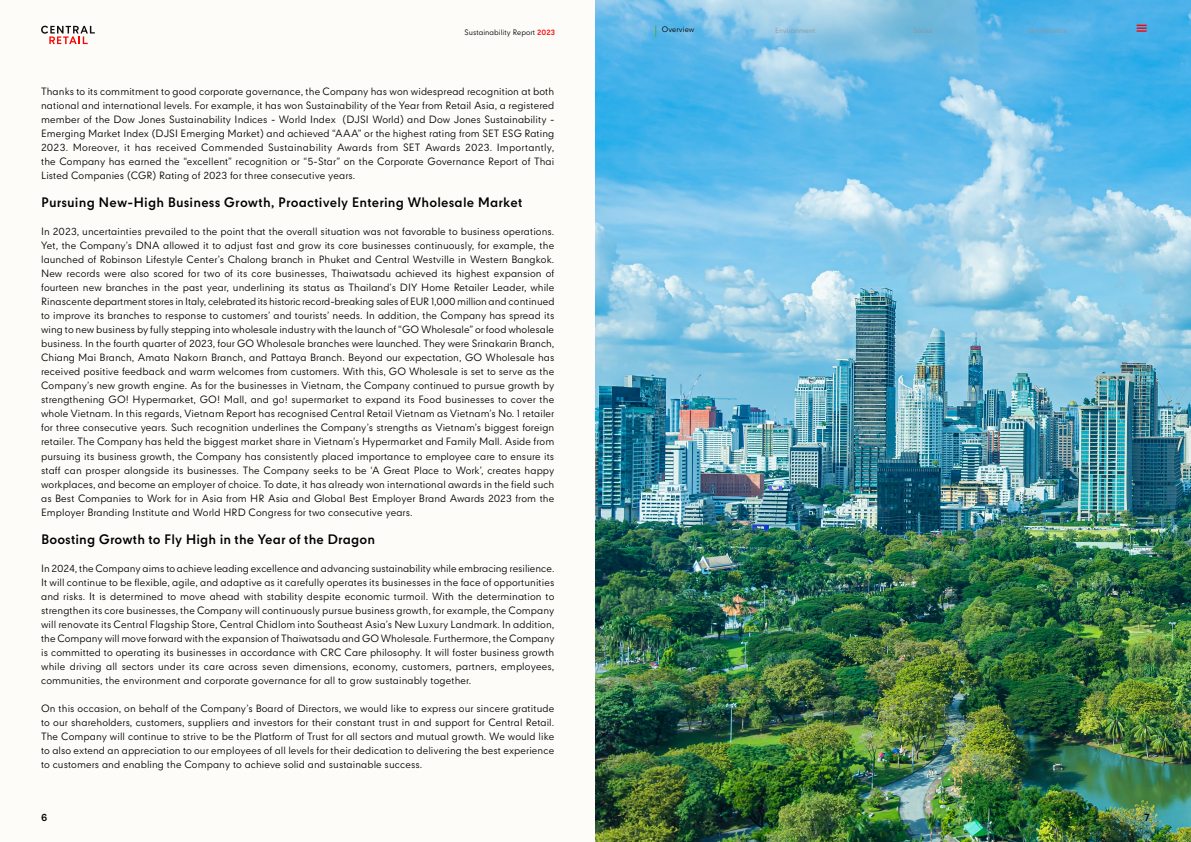
<style>
.page{position:relative;width:1191px;height:842px;background:#fefcf9}
.page>*{position:absolute;margin:0;border:0;box-sizing:border-box;transform-origin:0 0}
.t1{font:700 13px "CPN";letter-spacing:.01em;color:#000}
.t2{font:10px/14px "CPN";letter-spacing:.005em;color:#000;text-align:justify}
.t3{font:700 10px "CPN";color:#000}
.t4{font:7.5px "CPN";color:#000}
.t5{font:7px "CPN";color:#939598}
.s1{font-weight:700;color:#fa0505}
</style>
<div class="page">
<img style="left:595px;top:0;width:596px;height:842px">
<svg style="left:41px;top:26px;width:54px;height:18px"></svg>
<svg style="left:1136px;top:25px;width:10px;height:7px"></svg>
<svg style="left:655px;top:25px;width:1px;height:12px"></svg>
<p class="t4" style="left:464px;top:28px;width:92px">Sustainability Report <span class="s1">2023</span></p>
<p class="t2" style="left:41px;top:86px;width:515px">Thanks to its commitment to good corporate governance, the Company has won widespread recognition at both national and international levels. For example, it has won Sustainability of the Year from Retail Asia, a registered member of the Dow Jones Sustainability Indices - World Index (DJSI World) and Dow Jones Sustainability - Emerging Market Index (DJSI Emerging Market) and achieved “AAA” or the highest rating from SET ESG Rating 2023. Moreover, it has received Commended Sustainability Awards from SET Awards 2023. Importantly, the Company has earned the “excellent” recognition or “5-Star” on the Corporate Governance Report of Thai Listed Companies (CGR) Rating of 2023 for three consecutive years.</p>
<h1 class="t1" style="left:41px;top:195px;width:483px">Pursuing New-High Business Growth, Proactively Entering Wholesale Market</h1>
<p class="t2" style="left:41px;top:226px;width:515px">In 2023, uncertainties prevailed to the point that the overall situation was not favorable to business operations.<br>Yet, the Company’s DNA allowed it to adjust fast and grow its core businesses continuously, for example, the launched of Robinson Lifestyle Center’s Chalong branch in Phuket and Central Westville in Western Bangkok.<br>New records were also scored for two of its core businesses, Thaiwatsadu achieved its highest expansion of fourteen new branches in the past year, underlining its status as Thailand’s DIY Home Retailer Leader, while Rinascente department stores in Italy, celebrated its historic record-breaking sales of EUR 1,000 million and continued to improve its branches to response to customers’ and tourists’ needs. In addition, the Company has spread its wing to new business by fully stepping into wholesale industry with the launch of “GO Wholesale” or food wholesale business. In the fourth quarter of 2023, four GO Wholesale branches were launched. They were Srinakarin Branch, Chiang Mai Branch, Amata Nakorn Branch, and Pattaya Branch. Beyond our expectation, GO Wholesale has received positive feedback and warm welcomes from customers. With this, GO Wholesale is set to serve as the Company’s new growth engine. As for the businesses in Vietnam, the Company continued to pursue growth by strengthening GO! Hypermarket, GO! Mall, and go! supermarket to expand its Food businesses to cover the whole Vietnam. In this regards, Vietnam Report has recognised Central Retail Vietnam as Vietnam’s No. 1 retailer for three consecutive years. Such recognition underlines the Company’s strengths as Vietnam’s biggest foreign retailer. The Company has held the biggest market share in Vietnam’s Hypermarket and Family Mall. Aside from pursuing its business growth, the Company has consistently placed importance to employee care to ensure its staff can prosper alongside its businesses. The Company seeks to be ‘A Great Place to Work’, creates happy workplaces, and become an employer of choice. To date, it has already won international awards in the field such as Best Companies to Work for in Asia from HR Asia and Global Best Employer Brand Awards 2023 from the Employer Branding Institute and World HRD Congress for two consecutive years.</p>
<h1 class="t1" style="left:41px;top:531px;width:335px">Boosting Growth to Fly High in the Year of the Dragon</h1>
<p class="t2" style="left:41px;top:562px;width:515px">In 2024, the Company aims to achieve leading excellence and advancing sustainability while embracing resilience.<br>It will continue to be flexible, agile, and adaptive as it carefully operates its businesses in the face of opportunities and risks. It is determined to move ahead with stability despite economic turmoil. With the determination to strengthen its core businesses, the Company will continuously pursue business growth, for example, the Company will renovate its Central Flagship Store, Central Chidlom into Southeast Asia’s New Luxury Landmark. In addition, the Company will move forward with the expansion of Thaiwatsadu and GO Wholesale. Furthermore, the Company is committed to operating its businesses in accordance with CRC Care philosophy. It will foster business growth while driving all sectors under its care across seven dimensions, economy, customers, partners, employees, communities, the environment and corporate governance for all to grow sustainably together.</p>
<p class="t2" style="left:41px;top:702px;width:515px">On this occasion, on behalf of the Company’s Board of Directors, we would like to express our sincere gratitude to our shareholders, customers, suppliers and investors for their constant trust in and support for Central Retail.<br>The Company will continue to strive to be the Platform of Trust for all sectors and mutual growth. We would like to also extend an appreciation to our employees of all levels for their dedication to delivering the best experience to customers and enabling the Company to achieve solid and sustainable success.</p>
<p class="t4" style="left:662px;top:25px;width:34px">Overview</p>
<p class="t5" style="left:775px;top:26px;width:42px">Environment</p>
<p class="t5" style="left:913px;top:26px;width:21px">Social</p>
<p class="t5" style="left:1027px;top:26px;width:41px">Governance</p>
<p class="t3" style="left:41px;top:812px;width:8px">6</p>
<p class="t3" style="left:1144px;top:812px;width:7px">7</p>
</div>
